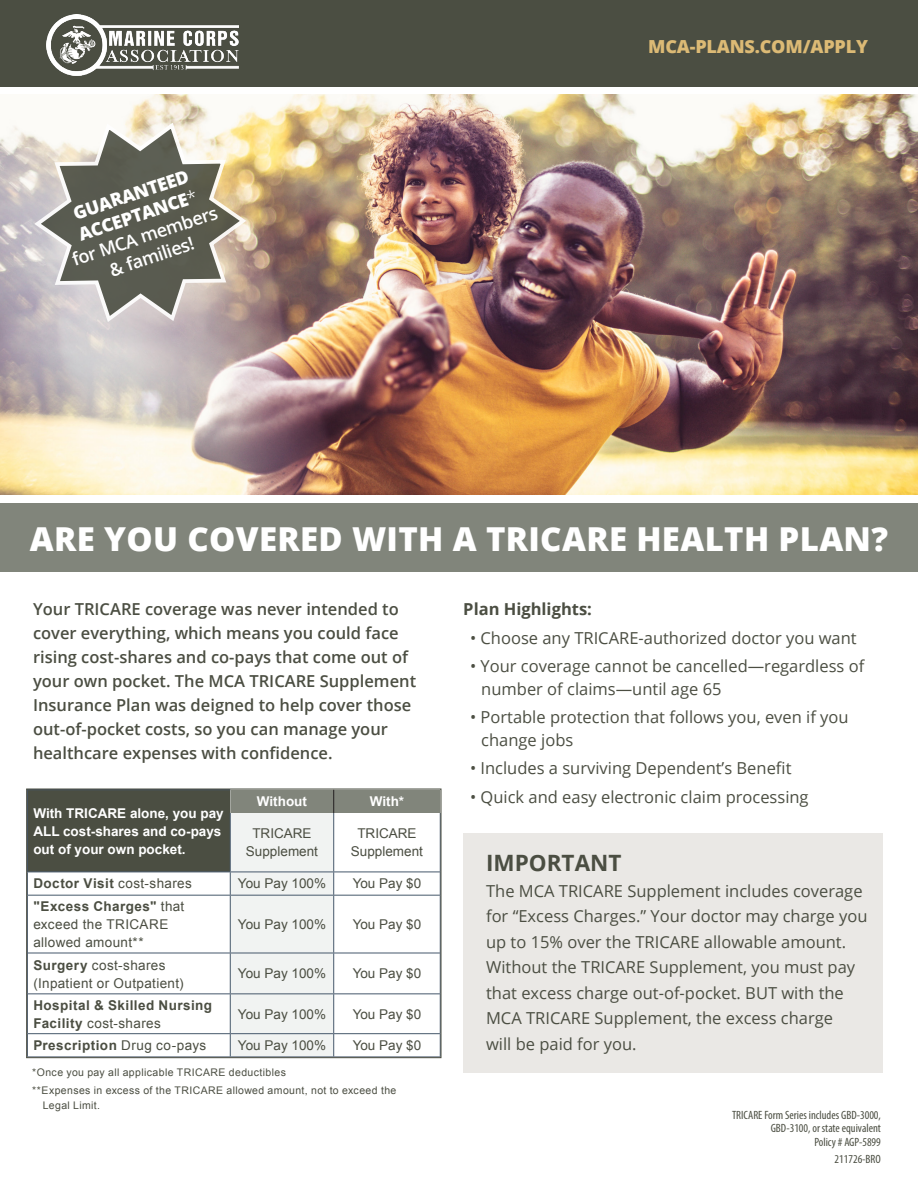
<style>
.page{position:relative;width:918px;height:1188px;background:#fff}
.page>*{position:absolute;margin:0;border:0;box-sizing:border-box;transform-origin:0 0}
.t1{font:800 33px "Open Sans";letter-spacing:.01em;color:#fff}
.t2{font:700 22.5px "Open Sans";color:#4b4e42}
.t3{font:600 18px/21.8px "Open Sans";color:#fff;text-align:center}
.t4{font:800 18px "Open Sans";letter-spacing:-.01em;color:#dcba75}
.t5{font:16.5px/25.5px "Open Sans";color:#4b4e42}
.t6{font:600 16.5px/24px "Open Sans";color:#4b4e42}
.t7{font:700 16.5px "Open Sans";color:#4b4e42}
.BODY_2{font:13.5px/18px "Arial";color:#4b4e42;text-align:center}
.BODY_2-2{font:700 13.5px/18px "Arial";letter-spacing:.035em;color:#4b4e42}
.t8{font:700 13.5px/18px "Arial";color:#fff}
.BODY_2-3{font:13.5px/18px "Arial";letter-spacing:.03em;color:#4b4e42}
.BODY_2-4{font:13.5px/18px "Arial";letter-spacing:.025em;color:#4b4e42}
.t9{font:condensed 12px "Myriad Pro";color:#4b4e42}
.BODY_2-5{font:10.5px/15px "Arial";letter-spacing:.035em;color:#4b4e42}
.s1{font-weight:800}
.s2{font-weight:300}
.s3{font-weight:400}
.s4{font-weight:700}
</style>
<div class="page">
<img style="left:0;top:94px;width:918px;height:401px">
<div style="left:0;top:504px;width:918px;height:68px;background:#81857b"></div>
<div style="left:0;top:0;width:918px;height:88px;background:#4b4e42"></div>
<div style="left:0;top:87px;width:918px;height:7px;background:#fff"></div>
<img style="left:46px;top:15px;width:193px;height:61px">
<svg style="left:31px;top:120px;width:219px;height:205px;background:#9e9a8f"></svg>
<div style="left:27px;top:790px;width:203px;height:82px;background:#4b4e42"></div>
<svg style="left:28px;top:871px;width:202px;height:185px"></svg>
<hr style="left:27px;top:872px;width:203px;height:1px;background:#46586b">
<hr style="left:28px;top:895px;width:202px;height:1px;background:#46586b">
<hr style="left:28px;top:953px;width:202px;height:1px;background:#46586b">
<hr style="left:28px;top:993px;width:202px;height:1px;background:#46586b">
<hr style="left:28px;top:1033px;width:202px;height:1px;background:#46586b">
<svg style="left:230px;top:791px;width:209px;height:265px"></svg>
<div style="left:26px;top:789px;width:415px;height:269px;border:1px solid #4b4e42"></div>
<div style="left:463px;top:833px;width:420px;height:240px;background:#eae8e5"></div>
<p class="t3" style="left:56px;top:207px;width:154px;rotate:-18deg"><span class="s1">GUARANTEED<br>ACCEPTANCE</span><span class="s2">* </span>for MCA members &amp; families!</p>
<p class="t4" style="left:648px;top:32px;width:221px">MCA-PLANS.COM/APPLY</p>
<p class="t1" style="left:30px;top:513px;width:860px">ARE YOU COVERED WITH A TRICARE HEALTH PLAN?</p>
<p class="t6" style="left:33px;top:597px;width:385px">Your TRICARE coverage was never intended to cover everything, which means you could face rising cost-shares and co-pays that come out of your own pocket. The MCA TRICARE Supplement Insurance Plan was deigned to help cover those out-of-pocket costs, so you can manage your healthcare expenses with confidence.</p>
<p class="t7" style="left:463px;top:598px;width:130px">Plan Highlights:</p>
<p class="t5" style="left:470px;top:624px;width:388px">• Choose any TRICARE-authorized doctor you want</p>
<p class="t5" style="left:481px;top:654px;width:385px;line-height:22.5px;text-indent:-11px">• Your coverage cannot be cancelled—regardless of number of claims—until age 65</p>
<p class="t5" style="left:481px;top:705px;width:369px;line-height:22.5px;text-indent:-11px">• Portable protection that follows you, even if you change jobs</p>
<p class="t5" style="left:470px;top:755px;width:323px">• Includes a surviving Dependent’s Benefit</p>
<p class="t5" style="left:470px;top:783px;width:340px">• Quick and easy electronic claim processing</p>
<p class="t8" style="left:257px;top:793px;width:52px">Without</p>
<p class="t8" style="left:370px;top:793px;width:36px">With*</p>
<p class="BODY_2" style="left:252px;top:825px;width:61px">TRICARE</p>
<p class="BODY_2" style="left:246px;top:843px;width:74px">Supplement</p>
<p class="t8" style="left:33px;top:804px;width:192px">With TRICARE alone, you pay<br>ALL cost-shares and co-pays out of your own pocket.</p>
<p class="BODY_2" style="left:351px;top:825px;width:74px">TRICARE<br>Supplement</p>
<p class="t2" style="left:486px;top:847px;width:137px">IMPORTANT</p>
<p class="t5" style="left:486px;top:878px;width:383px">The MCA TRICARE Supplement includes coverage for “Excess Charges.” Your doctor may charge you up to 15% over the TRICARE allowable amount.<br>Without the TRICARE Supplement, you must pay that excess charge out-of-pocket. BUT with the MCA TRICARE Supplement, the excess charge<br>will be paid for you.</p>
<p class="BODY_2-2" style="left:33px;top:875px;width:160px">Doctor Visit <span class="s3">cost-shares</span></p>
<p class="BODY_2" style="left:238px;top:875px;width:90px">You Pay 100%</p>
<p class="BODY_2" style="left:353px;top:875px;width:70px">You Pay $0</p>
<p class="BODY_2-3" style="left:33px;top:897px;width:153px"><span class="s4">"Excess Charges"</span> that exceed the TRICARE allowed amount**</p>
<p class="BODY_2" style="left:238px;top:915px;width:90px">You Pay 100%</p>
<p class="BODY_2" style="left:353px;top:915px;width:70px">You Pay $0</p>
<p class="BODY_2-4" style="left:33px;top:956px;width:152px"><span class="s4">Surgery</span> cost-shares (Inpatient or Outpatient)</p>
<p class="BODY_2" style="left:238px;top:965px;width:90px">You Pay 100%</p>
<p class="BODY_2" style="left:353px;top:965px;width:70px">You Pay $0</p>
<p class="BODY_2-2" style="left:33px;top:996px;width:180px">Hospital &amp; Skilled Nursing<br>Facility <span class="s3">cost-shares</span></p>
<p class="BODY_2" style="left:238px;top:1005px;width:90px">You Pay 100%</p>
<p class="BODY_2" style="left:353px;top:1005px;width:70px">You Pay $0</p>
<p class="BODY_2-2" style="left:33px;top:1037px;width:174px">Prescription <span class="s3">Drug co-pays</span></p>
<p class="BODY_2" style="left:238px;top:1037px;width:90px">You Pay 100%</p>
<p class="BODY_2" style="left:353px;top:1037px;width:70px">You Pay $0</p>
<p class="BODY_2-5" style="left:32px;top:1065px;width:255px">*Once you pay all applicable TRICARE deductibles</p>
<p class="BODY_2-5" style="left:43px;top:1083px;width:355px;text-indent:-10px">**Expenses in excess of the TRICARE allowed amount, not to exceed the<br>Legal Limit.</p>
<p class="t9" style="left:732px;top:1107px;width:150px">TRICARE Form Series includes GBD-3000,</p>
<p class="t9" style="left:771px;top:1121px;width:112px">GBD-3100, or state equivalent</p>
<p class="t9" style="left:814px;top:1134px;width:68px">Policy # AGP-5899</p>
<p class="t9" style="left:835px;top:1152px;width:48px">211726-BRO</p>
</div>
